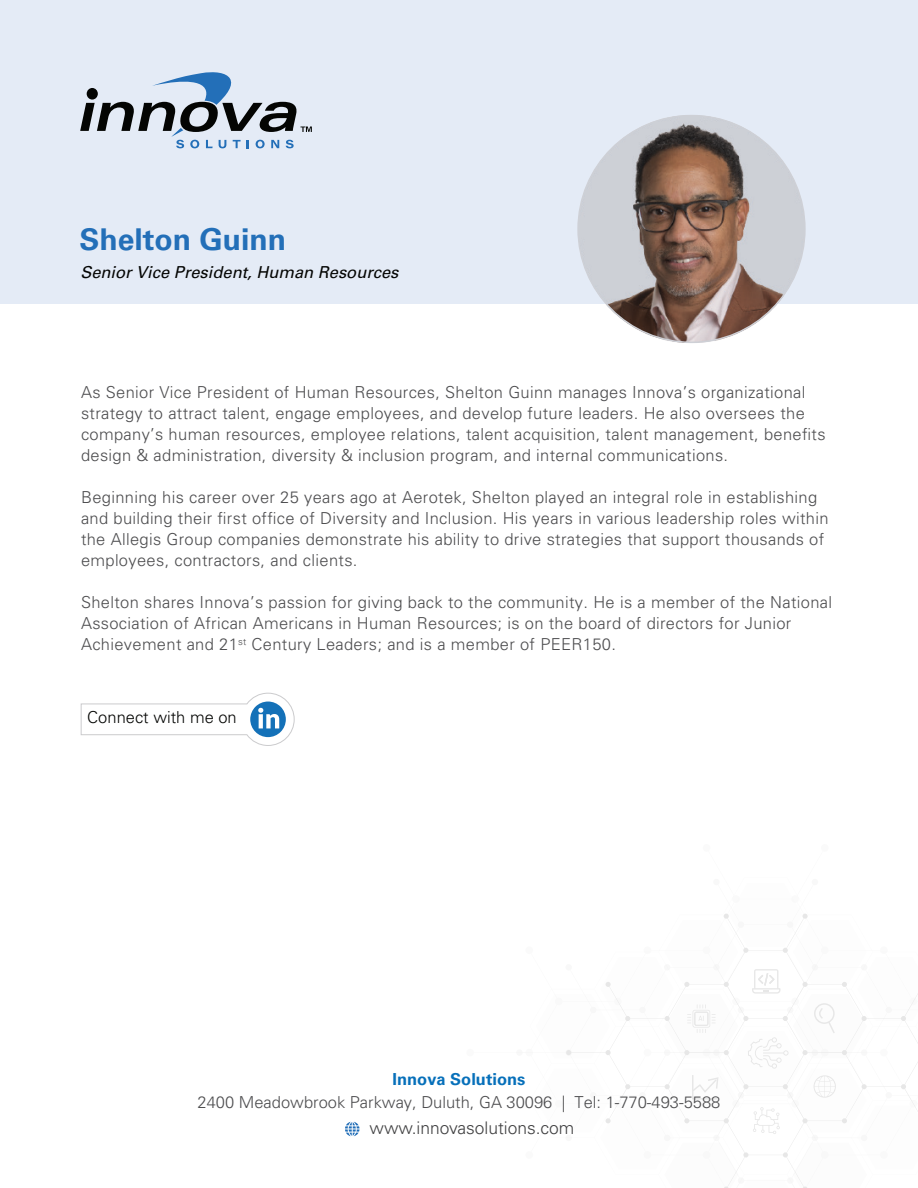
<style>
.page{position:relative;width:918px;height:1188px;background:#fff}
.page>*{position:absolute;margin:0;border:0;box-sizing:border-box;transform-origin:0 0}
.t1{font:700 30px "Univers LT Std";color:#236fb8}
.t2{font:300 17.4px "Univers LT Std";color:#404041}
.t3{font:300 16.5px/21px "Univers LT Std";letter-spacing:.02em;color:#4d4d4f}
.t4{font:300 16.5px "Univers LT Std";color:#4d4d4f}
.t5{font:italic 16.5px "Univers LT Std";color:#040503}
.t6{font:700 16.5px "Univers LT Std";color:#0770ba}
.t7{font:300 16.5px "Univers LT Std";color:#040503}
</style>
<div class="page">
<svg style="left:566px;top:914px;width:352px;height:274px"></svg>
<div style="left:0;top:0;width:918px;height:303px;background:#e4ebf6"></div>
<svg style="left:345px;top:1122px;width:14px;height:14px"></svg>
<svg style="left:80px;top:72px;width:232px;height:76px"></svg>
<img style="left:578px;top:116px;width:227px;height:226px">
<svg style="left:80px;top:692px;width:215px;height:54px"></svg>
<h1 class="t1" style="left:80px;top:222px;width:208px">Shelton Guinn</h1>
<p class="t5" style="left:80px;top:262px;width:320px">Senior Vice President, Human Resources</p>
<p class="t3" style="left:81px;top:382px;width:746px">As Senior Vice President of Human Resources, Shelton Guinn manages Innova’s organizational strategy to attract talent, engage employees, and develop future leaders. He also oversees the company’s human resources, employee relations, talent acquisition, talent management, benefits design &amp; administration, diversity &amp; inclusion program, and internal communications.</p>
<p class="t3" style="left:81px;top:487px;width:749px">Beginning his career over 25 years ago at Aerotek, Shelton played an integral role in establishing and building their first office of Diversity and Inclusion. His years in various leadership roles within the Allegis Group companies demonstrate his ability to drive strategies that support thousands of employees, contractors, and clients.</p>
<p class="t3" style="left:81px;top:592px;width:753px">Shelton shares Innova’s passion for giving back to the community. He is a member of the National<br>Association of African Americans in Human Resources; is on the board of directors for Junior<br>Achievement and 21<sup>st</sup> Century Leaders; and is a member of PEER150.</p>
<p class="t7" style="left:87px;top:707px;width:151px">Connect with me on</p>
<p class="t6" style="left:393px;top:1069px;width:134px">Innova Solutions</p>
<p class="t4" style="left:198px;top:1092px;width:524px">2400 Meadowbrook Parkway, Duluth, GA 30096 | Tel: 1-770-493-5588</p>
<p class="t2" style="left:370px;top:1117px;width:206px">www.innovasolutions.com</p>
</div>
